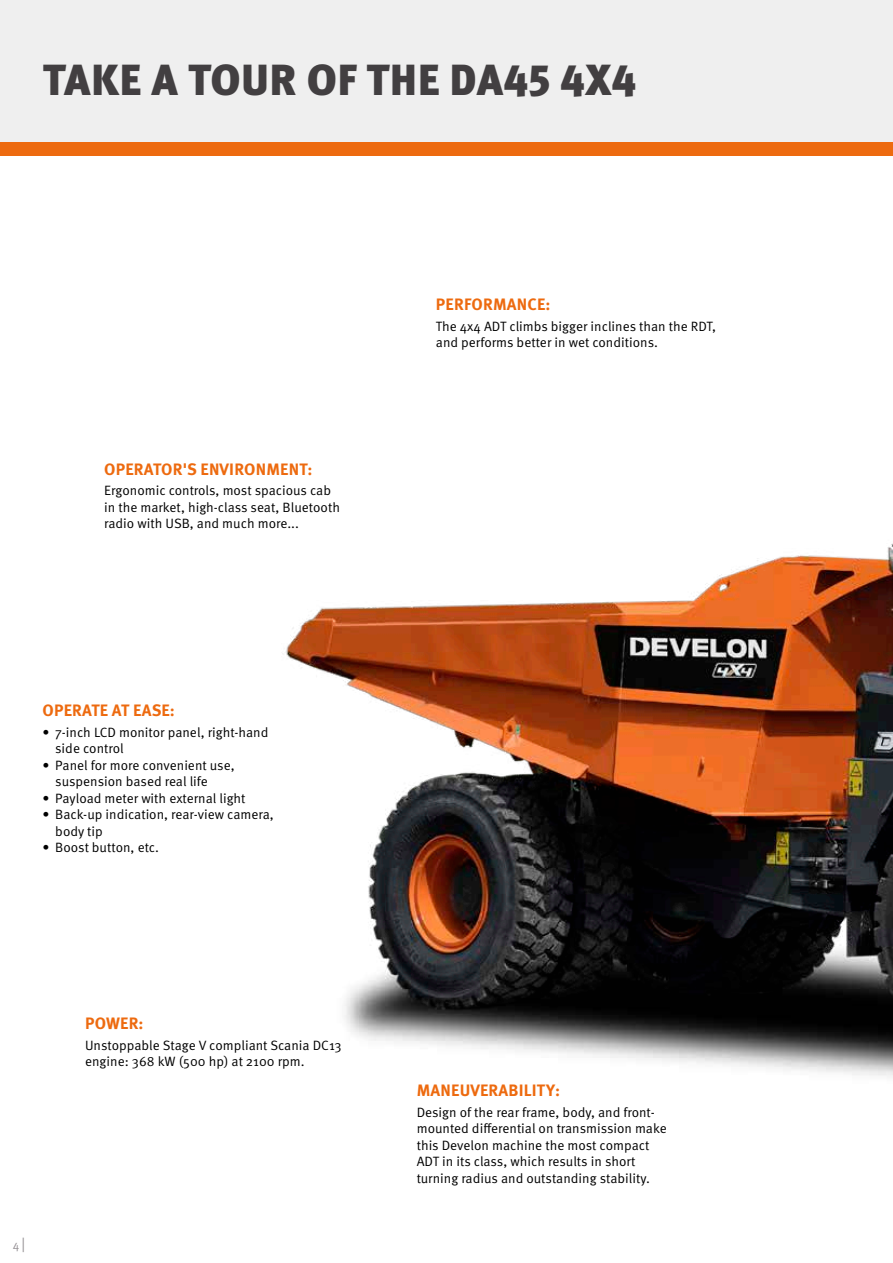
<style>
.page{position:relative;width:893px;height:1263px;background:#fff}
.page>*{position:absolute;margin:0;border:0;box-sizing:border-box;transform-origin:0 0}
.t1{font:900 43.5px "Meta Pro";letter-spacing:.01em;color:#423f41}
.t2{font:700 16.5px "Meta Pro";letter-spacing:.01em;color:#ed6a0f}
.t3{font:13.5px/16.5px "Meta Pro Norm";color:#000}
.t4{font:12px "Meta Pro Norm";color:#979296}
.s1{font-size:15px}
</style>
<div class="page">
<div style="left:0;top:141px;width:893px;height:15px;background:#ed6a0f"></div>
<div style="left:0;top:0;width:893px;height:141px;background:#efefef"></div>
<img style="left:282px;top:543px;width:611px;height:534px">
<h1 class="t1" style="left:43px;top:45px;width:595px">TAKE A TOUR OF THE DA45 4X4</h1>
<p class="t2" style="left:104px;top:456px;width:210px">OPERATOR'S ENVIRONMENT:</p>
<p class="t3" style="left:104px;top:481px;width:237px">Ergonomic controls, most spacious cab in the market, high-class seat, Bluetooth radio with USB, and much more...</p>
<p class="t2" style="left:43px;top:698px;width:134px">OPERATE AT EASE:</p>
<p class="t3" style="left:55px;top:723px;width:215px;text-indent:-13px">• 7-inch LCD monitor panel, right-hand side control</p>
<p class="t3" style="left:55px;top:756px;width:181px;text-indent:-13px">• Panel for more convenient use, suspension based real life</p>
<p class="t3" style="left:43px;top:789px;width:205px">• Payload meter with external light</p>
<p class="t3" style="left:55px;top:806px;width:220px;text-indent:-13px">• Back-up indication, rear-view camera, body tip</p>
<p class="t3" style="left:43px;top:839px;width:118px">• Boost button, etc.</p>
<p class="t2" style="left:85px;top:1010px;width:60px">POWER:</p>
<p class="t3" style="left:85px;top:1036px;width:258px">Unstoppable Stage V compliant Scania DC13 engine: 368 kW (500 hp) at 2100 rpm.</p>
<p class="t4" style="left:13px;top:1235px;width:14px">4<span class="s1">|</span></p>
<p class="t2" style="left:436px;top:291px;width:116px">PERFORMANCE:</p>
<p class="t3" style="left:436px;top:317px;width:282px">The 4x4 ADT climbs bigger inclines than the RDT, and performs better in wet conditions.</p>
<p class="t2" style="left:417px;top:1077px;width:145px">MANEUVERABILITY:</p>
<p class="t3" style="left:417px;top:1103px;width:251px">Design of the rear frame, body, and front&shy;mounted differential on transmission make this Develon machine the most compact ADT in its class, which results in short turning radius and outstanding stability.</p>
</div>
